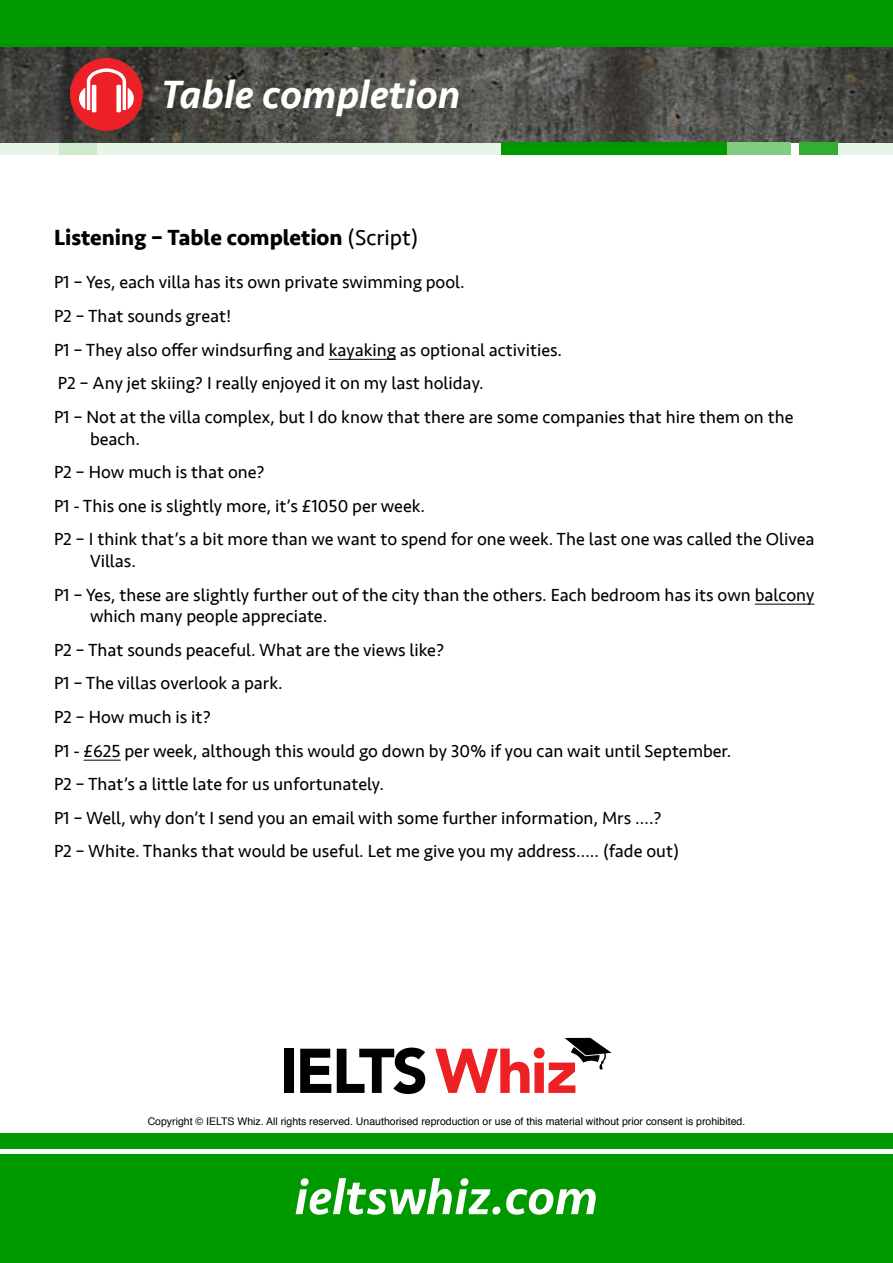
<style>
.page{position:relative;width:893px;height:1263px;background:#fff}
.page>*{position:absolute;margin:0;border:0;box-sizing:border-box;transform-origin:0 0}
.t1{font:italic 500 51px "Seravek";color:#fff}
.t2{font:italic 500 40.5px "Seravek";color:#fff}
.t3{font:700 22.5px "Seravek";color:#000}
.t4{font:18px/33.6px "Seravek";color:#000}
.t5{font:10.5px "Helvetica";color:#000}
.s1{font-weight:400}
</style>
<div class="page">
<hr style="left:329px;top:359px;width:67px;height:1px;background:#000">
<hr style="left:755px;top:604px;width:59px;height:1px;background:#000">
<hr style="left:84px;top:760px;width:37px;height:1px;background:#000">
<img style="left:0;top:47px;width:893px;height:95px">
<div style="left:0;top:1133px;width:893px;height:16px;background:#090"></div>
<div style="left:0;top:1155px;width:893px;height:108px;background:#090"></div>
<div style="left:0;top:0;width:893px;height:47px;background:#090"></div>
<div style="left:60px;top:142px;width:442px;height:13px;background:#e6f5e6"></div>
<div style="left:502px;top:142px;width:225px;height:13px;background:#090"></div>
<div style="left:727px;top:142px;width:64px;height:13px;background:#80cc80"></div>
<div style="left:799px;top:142px;width:39px;height:13px;background:#33ad33"></div>
<div style="left:838px;top:142px;width:55px;height:13px;background:#e6f5e6"></div>
<svg style="left:0;top:142px;width:97px;height:13px"></svg>
<div style="left:70px;top:58px;width:73px;height:73px;background:#ec2027;border-radius:50%"></div>
<svg style="left:79px;top:68px;width:55px;height:44px"></svg>
<div style="left:284px;top:1049px;width:10px;height:44px;background:#000"></div>
<svg style="left:300px;top:1049px;width:31px;height:44px"></svg>
<svg style="left:337px;top:1047px;width:88px;height:47px"></svg>
<svg style="left:435px;top:1038px;width:177px;height:55px"></svg>
<h2 class="t2" style="left:161px;top:69px;width:300px">Table completion</h2>
<p class="t3" style="left:54px;top:220px;width:366px">Listening – Table completion <span class="s1">(Script)</span></p>
<p class="t4" style="left:54px;top:266px;width:741px">P1 – Yes, each villa has its own private swimming pool.<br>P2 – That sounds great!<br>P1 – They also offer windsurfing and kayaking as optional activities.<br>P2 – Any jet skiing? I really enjoyed it on my last holiday.<br>P1 – Not at the villa complex, but I do know that there are some companies that hire them on the</p>
<p class="t4" style="left:54px;top:422px;width:762px;text-indent:36px">beach.<br>P2 – How much is that one?<br>P1 - This one is slightly more, it’s £1050 per week.<br>P2 – I think that’s a bit more than we want to spend for one week. The last one was called the Olivea</p>
<p class="t4" style="left:54px;top:544px;width:762px;text-indent:36px">Villas.<br>P1 – Yes, these are slightly further out of the city than the others. Each bedroom has its own balcony</p>
<p class="t4" style="left:54px;top:599px;width:679px;text-indent:36px">which many people appreciate.<br>P2 – That sounds peaceful. What are the views like?<br>P1 – The villas overlook a park.<br>P2 – How much is it?<br>P1 - £625 per week, although this would go down by 30% if you can wait until September.<br>P2 – That’s a little late for us unfortunately.<br>P1 – Well, why don’t I send you an email with some further information, Mrs ….?<br>P2 – White. Thanks that would be useful. Let me give you my address….. (fade out)</p>
<p class="t5" style="left:148px;top:1113px;width:599px">Copyright © IELTS Whiz. All rights reserved. Unauthorised reproduction or use of this material without prior consent is prohibited.</p>
<h1 class="t1" style="left:295px;top:1165px;width:305px">ieltswhiz.com</h1>
</div>
